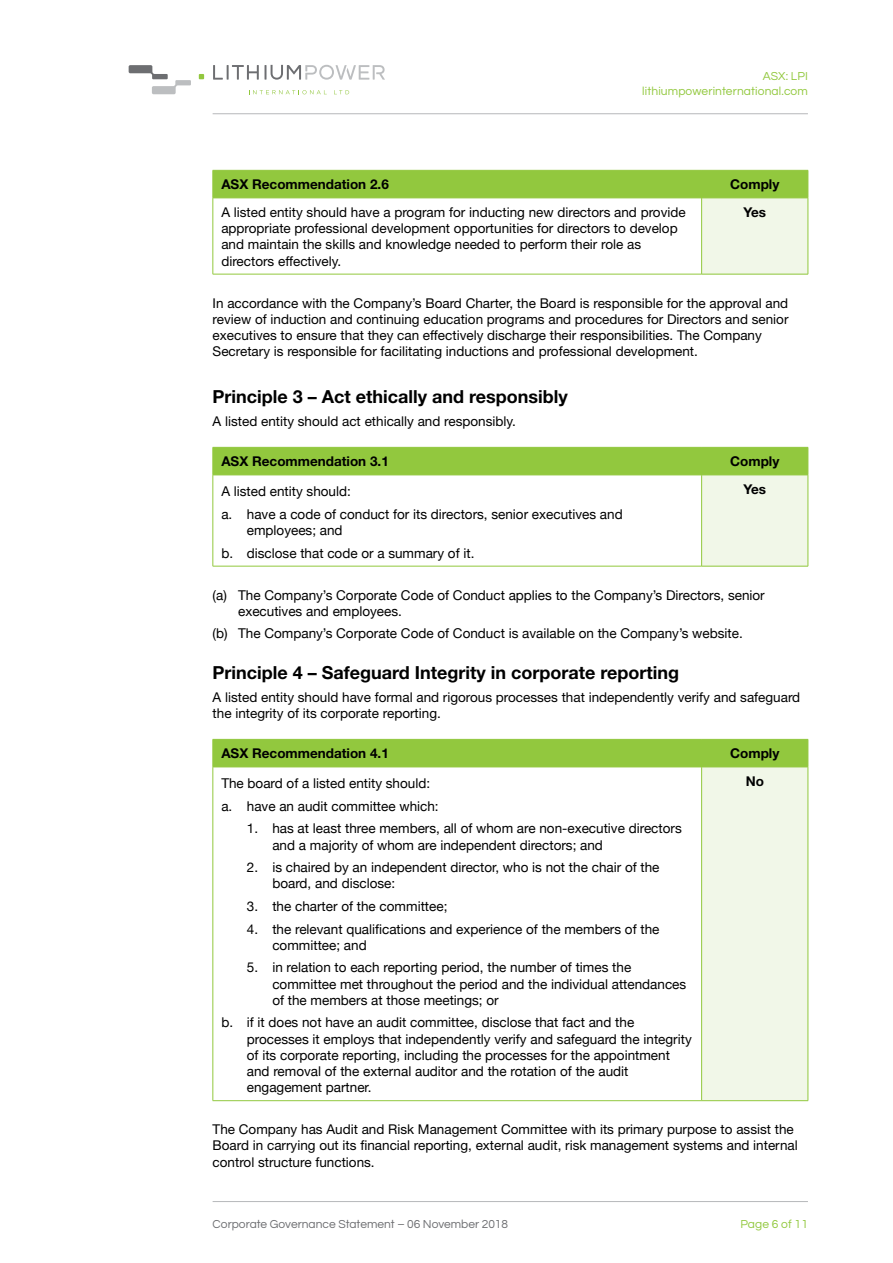
<style>
.page{position:relative;width:893px;height:1263px;background:#fff}
.page>*{position:absolute;margin:0;border:0;box-sizing:border-box;transform-origin:0 0}
.t1{font:700 18px "Helvetica Neue";color:#000}
.t2{font:13.5px/16.2px "Helvetica Neue";color:#000}
.t3{font:13.5px/16.2px "Helvetica Neue";color:#000}
.t4{font:700 13.5px "Helvetica Neue";color:#000}
.t5{font:12px/14.4px "Questrial";letter-spacing:.01em;color:#92c83e;text-align:right}
.t6{font:12px "Questrial";color:#6d6e71}
</style>
<div class="page">
<svg style="left:199px;top:74px;width:5px;height:5px"></svg>
<svg style="left:129px;top:65px;width:62px;height:29px"></svg>
<svg style="left:249px;top:90px;width:78px;height:4px"></svg>
<svg style="left:334px;top:90px;width:15px;height:4px"></svg>
<svg style="left:213px;top:65px;width:46px;height:15px"></svg>
<svg style="left:265px;top:65px;width:120px;height:15px"></svg>
<hr style="left:213px;top:113px;width:595px;height:1px;background:#b6b8ba">
<hr style="left:213px;top:1201px;width:595px;height:1px;background:#b6b8ba">
<div style="left:702px;top:198px;width:106px;height:76px;background:#f1f7e8"></div>
<hr style="left:213px;top:274px;width:489px;height:1px;background:#92c83e">
<hr style="left:702px;top:274px;width:106px;height:1px;background:#92c83e">
<div style="left:213px;top:170px;width:596px;height:28px;background:#92c83e"></div>
<hr style="left:213px;top:198px;width:489px;height:1px;background:#92c83e">
<hr style="left:213px;top:198px;width:1px;height:76px;background:#92c83e">
<hr style="left:702px;top:198px;width:106px;height:1px;background:#92c83e">
<hr style="left:701px;top:198px;width:1px;height:76px;background:#92c83e">
<hr style="left:808px;top:198px;width:1px;height:76px;background:#92c83e">
<div style="left:702px;top:475px;width:106px;height:91px;background:#f1f7e8"></div>
<hr style="left:702px;top:566px;width:106px;height:1px;background:#92c83e">
<div style="left:213px;top:447px;width:596px;height:28px;background:#92c83e"></div>
<hr style="left:702px;top:475px;width:106px;height:1px;background:#92c83e">
<hr style="left:808px;top:475px;width:1px;height:91px;background:#92c83e">
<hr style="left:213px;top:475px;width:489px;height:1px;background:#92c83e">
<hr style="left:213px;top:475px;width:1px;height:91px;background:#92c83e">
<hr style="left:701px;top:475px;width:1px;height:91px;background:#92c83e">
<hr style="left:213px;top:566px;width:489px;height:1px;background:#92c83e">
<div style="left:702px;top:767px;width:106px;height:334px;background:#f1f7e8"></div>
<hr style="left:213px;top:1100px;width:489px;height:1px;background:#92c83e">
<div style="left:213px;top:739px;width:596px;height:28px;background:#92c83e"></div>
<hr style="left:213px;top:767px;width:489px;height:1px;background:#92c83e">
<hr style="left:213px;top:767px;width:1px;height:333px;background:#92c83e">
<hr style="left:702px;top:767px;width:106px;height:1px;background:#92c83e">
<hr style="left:701px;top:767px;width:1px;height:333px;background:#92c83e">
<hr style="left:808px;top:767px;width:1px;height:333px;background:#92c83e">
<hr style="left:702px;top:1100px;width:106px;height:1px;background:#92c83e">
<p class="t5" style="left:642px;top:69px;width:167px">ASX: LPI lithiumpowerinternational.com</p>
<p class="t4" style="left:221px;top:176px;width:169px">ASX Recommendation 2.6</p>
<p class="t4" style="left:730px;top:176px;width:51px">Comply</p>
<p class="t3" style="left:221px;top:204px;width:466px">A listed entity should have a program for inducting new directors and provide appropriate professional development opportunities for directors to develop and maintain the skills and knowledge needed to perform their role as directors effectively.</p>
<p class="t4" style="left:743px;top:204px;width:24px">Yes</p>
<p class="t3" style="left:213px;top:294px;width:577px">In accordance with the Company’s Board Charter, the Board is responsible for the approval and review of induction and continuing education programs and procedures for Directors and senior executives to ensure that they can effectively discharge their responsibilities. The Company Secretary is responsible for facilitating inductions and professional development.</p>
<h1 class="t1" style="left:213px;top:386px;width:357px">Principle 3 – Act ethically and responsibly</h1>
<p class="t3" style="left:213px;top:413px;width:305px">A listed entity should act ethically and responsibly.</p>
<p class="t4" style="left:221px;top:453px;width:169px">ASX Recommendation 3.1</p>
<p class="t4" style="left:730px;top:453px;width:51px">Comply</p>
<p class="t2" style="left:221px;top:481px;width:403px;line-height:22.5px">A listed entity should:<br>a. have a code of conduct for its directors, senior executives and</p>
<p class="t2" style="left:221px;top:520px;width:255px;line-height:22.5px;text-indent:26px">employees; and<br>b. disclose that code or a summary of it.</p>
<p class="t4" style="left:743px;top:481px;width:24px">Yes</p>
<p class="t2" style="left:238px;top:587px;width:528px;text-indent:-26px">(a) The Company’s Corporate Code of Conduct applies to the Company’s Directors, senior executives and employees.</p>
<p class="t2" style="left:213px;top:626px;width:532px">(b) The Company’s Corporate Code of Conduct is available on the Company’s website.</p>
<h1 class="t1" style="left:213px;top:661px;width:468px">Principle 4 – Safeguard Integrity in corporate reporting</h1>
<p class="t3" style="left:213px;top:689px;width:589px">A listed entity should have formal and rigorous processes that independently verify and safeguard the integrity of its corporate reporting.</p>
<p class="t4" style="left:221px;top:745px;width:169px">ASX Recommendation 4.1</p>
<p class="t4" style="left:730px;top:745px;width:51px">Comply</p>
<p class="t2" style="left:221px;top:773px;width:219px;line-height:22.5px">The board of a listed entity should: a. have an audit committee which:</p>
<p class="t2" style="left:272px;top:821px;width:411px;text-indent:-26px">1. has at least three members, all of whom are non-executive directors and a majority of whom are independent directors; and</p>
<p class="t2" style="left:272px;top:860px;width:389px;text-indent:-26px">2. is chaired by an independent director, who is not the chair of the board, and disclose:</p>
<p class="t2" style="left:247px;top:899px;width:202px">3. the charter of the committee;</p>
<p class="t2" style="left:272px;top:921px;width:389px;text-indent:-26px">4. the relevant qualifications and experience of the members of the committee; and</p>
<p class="t2" style="left:272px;top:960px;width:415px;text-indent:-26px">5. in relation to each reporting period, the number of times the committee met throughout the period and the individual attendances of the members at those meetings; or</p>
<p class="t2" style="left:247px;top:1015px;width:446px;text-indent:-26px">b. if it does not have an audit committee, disclose that fact and the processes it employs that independently verify and safeguard the integrity of its corporate reporting, including the processes for the appointment and removal of the external auditor and the rotation of the audit engagement partner.</p>
<p class="t4" style="left:746px;top:773px;width:20px">No</p>
<p class="t3" style="left:213px;top:1121px;width:587px">The Company has Audit and Risk Management Committee with its primary purpose to assist the<br>Board in carrying out its financial reporting, external audit, risk management systems and internal control structure functions.</p>
<p class="t6" style="left:213px;top:1218px;width:297px">Corporate Governance Statement – 06 November 2018</p>
<p class="t5" style="left:740px;top:1217px;width:69px">Page 6 of 11</p>
</div>
